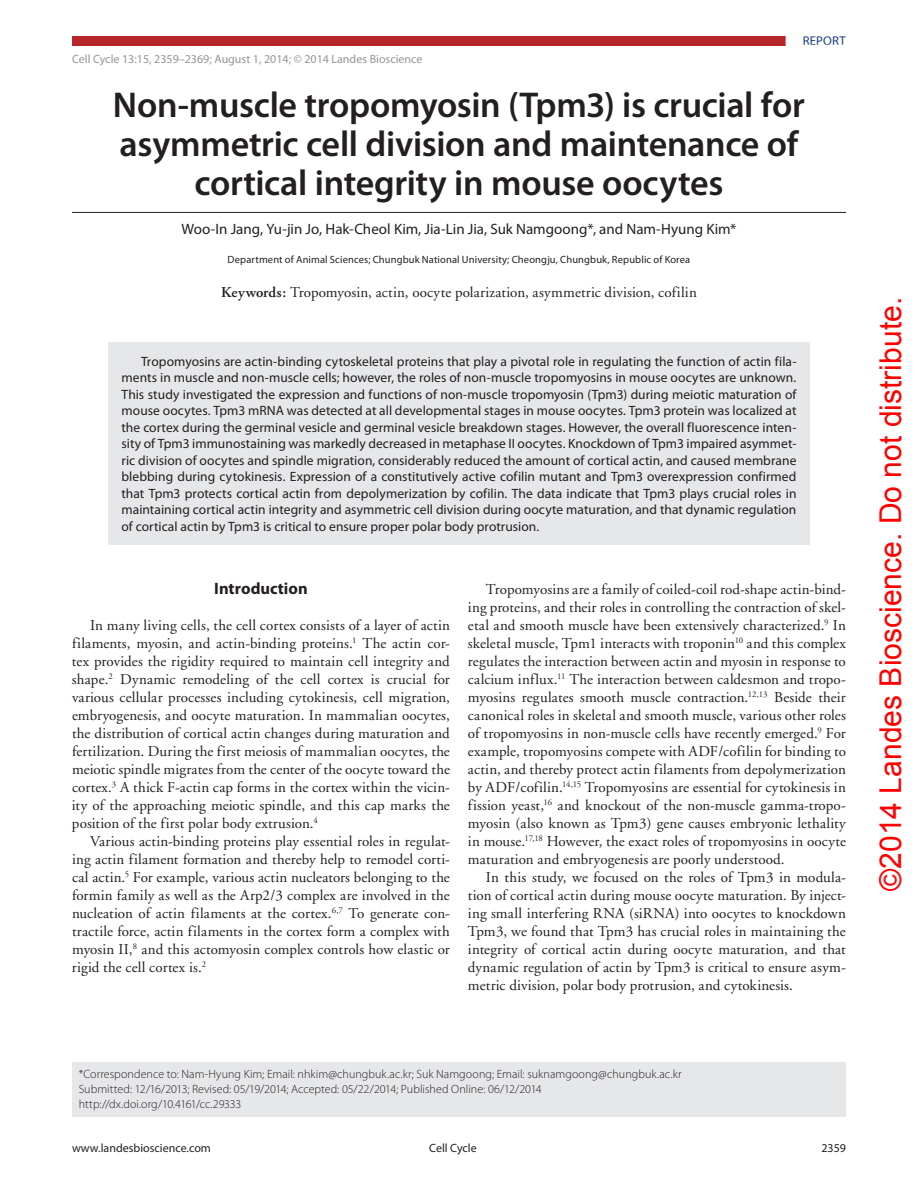
<style>
.page{position:relative;width:918px;height:1188px;background:#fff}
.page>*{position:absolute;margin:0;border:0;box-sizing:border-box;transform-origin:0 0}
.t1{font:600 36px/39px "Myriad Pro";letter-spacing:-.01em;color:#231f20;text-align:center}
.t2{font:30.15px "Arial";color:#f00}
.t3{font:700 16.5px "Myriad Pro";color:#231f20}
.t4{font:15px/18px "Adobe Garamond";letter-spacing:.01em;color:#231f20;text-align:justify}
.t5{font:15px "Myriad Pro";color:#231f20}
.t6{font:13.5px/16.5px "Myriad Pro";color:#231f20;text-align:justify}
.t7{font:12.75px "Myriad Pro";letter-spacing:.02em;color:#193f7c}
.t8{font:300 12px/15px "Myriad Pro";color:#231f20}
.t9{font:12px "Myriad Pro";color:#939598}
.t10{font:12px "Myriad Pro";color:#231f20}
.t11{font:10.5px "Myriad Pro";letter-spacing:.01em;color:#231f20}
.s1{font-weight:600}
</style>
<div class="page">
<div style="left:72px;top:36px;width:774px;height:10px;background:#b7262b"></div>
<svg style="left:785px;top:36px;width:61px;height:10px"></svg>
<div style="left:72px;top:1062px;width:774px;height:55px;background:#e6e7e9"></div>
<hr style="left:72px;top:212px;width:774px;height:1px;background:#231f20">
<div style="left:108px;top:342px;width:702px;height:202px;background:#e6e7e9"></div>
<p class="t9" style="left:72px;top:52px;width:352px">Cell Cycle 13:15, 2359–2369; August 1, 2014; © 2014 Landes Bioscience</p>
<p class="t7" style="left:803px;top:33px;width:45px">Report</p>
<h1 class="t1" style="left:113px;top:85px;width:694px">Non-muscle tropomyosin (Tpm3) is crucial for asymmetric cell division and maintenance of cortical integrity in mouse oocytes</h1>
<p class="t5" style="left:181px;top:220px;width:557px">Woo-In Jang, Yu-jin Jo, Hak-Cheol Kim, Jia-Lin Jia, Suk Namgoong*, and Nam-Hyung Kim*</p>
<p class="t11" style="left:228px;top:253px;width:464px">Department of Animal Sciences; Chungbuk National University; Cheongju, Chungbuk, Republic of Korea</p>
<p class="t4" style="left:221px;top:283px;width:477px"><span class="s1">Keywords:</span> Tropomyosin, actin, oocyte polarization, asymmetric division, cofilin</p>
<p class="t6" style="left:122px;top:353px;width:677px;text-indent:19px">Tropomyosins are actin-binding cytoskeletal proteins that play a pivotal role in regulating the function of actin fila&shy;ments in muscle and non-muscle cells; however, the roles of non-muscle tropomyosins in mouse oocytes are unknown.<br>This study investigated the expression and functions of non-muscle tropomyosin (Tpm3) during meiotic maturation of mouse oocytes. Tpm3 mRNA was detected at all developmental stages in mouse oocytes. Tpm3 protein was localized at the cortex during the germinal vesicle and germinal vesicle breakdown stages. However, the overall fluorescence inten&shy;sity of Tpm3 immunostaining was markedly decreased in metaphase II oocytes. Knockdown of Tpm3 impaired asymmet&shy;ric division of oocytes and spindle migration, considerably reduced the amount of cortical actin, and caused membrane blebbing during cytokinesis. Expression of a constitutively active cofilin mutant and Tpm3 overexpression confirmed that Tpm3 protects cortical actin from depolymerization by cofilin. The data indicate that Tpm3 plays crucial roles in maintaining cortical actin integrity and asymmetric cell division during oocyte maturation, and that dynamic regulation of cortical actin by Tpm3 is critical to ensure proper polar body protrusion.</p>
<p class="t3" style="left:214px;top:578px;width:95px">Introduction</p>
<p class="t4" style="left:72px;top:617px;width:380px;text-indent:18px">In many living cells, the cell cortex consists of a layer of actin filaments, myosin, and actin-binding proteins.<sup>1</sup> The actin cor&shy;tex provides the rigidity required to maintain cell integrity and shape.<sup>2</sup> Dynamic remodeling of the cell cortex is crucial for various cellular processes including cytokinesis, cell migration, embryogenesis, and oocyte maturation. In mammalian oocytes, the distribution of cortical actin changes during maturation and fertilization. During the first meiosis of mammalian oocytes, the meiotic spindle migrates from the center of the oocyte toward the cortex.<sup>3</sup> A thick F-actin cap forms in the cortex within the vicin&shy;ity of the approaching meiotic spindle, and this cap marks the position of the first polar body extrusion.<sup>4</sup></p>
<p class="t4" style="left:72px;top:833px;width:379px;text-indent:18px">Various actin-binding proteins play essential roles in regulat&shy;ing actin filament formation and thereby help to remodel corti&shy;cal actin.<sup>5</sup> For example, various actin nucleators belonging to the formin family as well as the Arp2/3 complex are involved in the nucleation of actin filaments at the cortex.<sup>6,7</sup> To generate con&shy;tractile force, actin filaments in the cortex form a complex with myosin II,<sup>8</sup> and this actomyosin complex controls how elastic or rigid the cell cortex is.<sup>2</sup></p>
<p class="t4" style="left:468px;top:581px;width:380px;text-indent:18px">Tropomyosins are a family of coiled-coil rod-shape actin-bind&shy;ing proteins, and their roles in controlling the contraction of skel&shy;etal and smooth muscle have been extensively characterized.<sup>9</sup> In skeletal muscle, Tpm1 interacts with troponin<sup>10</sup> and this complex regulates the interaction between actin and myosin in response to calcium influx.<sup>11</sup> The interaction between caldesmon and tropo&shy;myosins regulates smooth muscle contraction.<sup>12,13</sup> Beside their canonical roles in skeletal and smooth muscle, various other roles of tropomyosins in non-muscle cells have recently emerged.<sup>9</sup> For example, tropomyosins compete with ADF/cofilin for binding to actin, and thereby protect actin filaments from depolymerization by ADF/cofilin.<sup>14,15</sup> Tropomyosins are essential for cytokinesis in fission yeast,<sup>16</sup> and knockout of the non-muscle gamma-tropo&shy;myosin (also known as Tpm3) gene causes embryonic lethality in mouse.<sup>17,18</sup> However, the exact roles of tropomyosins in oocyte maturation and embryogenesis are poorly understood.</p>
<p class="t4" style="left:468px;top:869px;width:379px;text-indent:18px">In this study, we focused on the roles of Tpm3 in modula&shy;tion of cortical actin during mouse oocyte maturation. By inject&shy;ing small interfering RNA (siRNA) into oocytes to knockdown Tpm3, we found that Tpm3 has crucial roles in maintaining the integrity of cortical actin during oocyte maturation, and that dynamic regulation of actin by Tpm3 is critical to ensure asym&shy;metric division, polar body protrusion, and cytokinesis.</p>
<p class="t8" style="left:79px;top:1066px;width:604px">*Correspondence to: Nam-Hyung Kim; Email: nhkim@chungbuk.ac.kr; Suk Namgoong; Email: suknamgoong@chungbuk.ac.kr<br>Submitted: 12/16/2013; Revised: 05/19/2014; Accepted: 05/22/2014; Published Online: 06/12/2014 http://dx.doi.org/10.4161/cc.29333</p>
<p class="t10" style="left:72px;top:1141px;width:140px">www.landesbioscience.com</p>
<p class="t10" style="left:429px;top:1141px;width:49px">Cell Cycle</p>
<p class="t10" style="left:821px;top:1141px;width:26px">2359</p>
<h2 class="t2" style="left:871px;top:891px;width:595px;rotate:-90deg">©2014 Landes Bioscience. Do not distribute.</h2>
</div>
